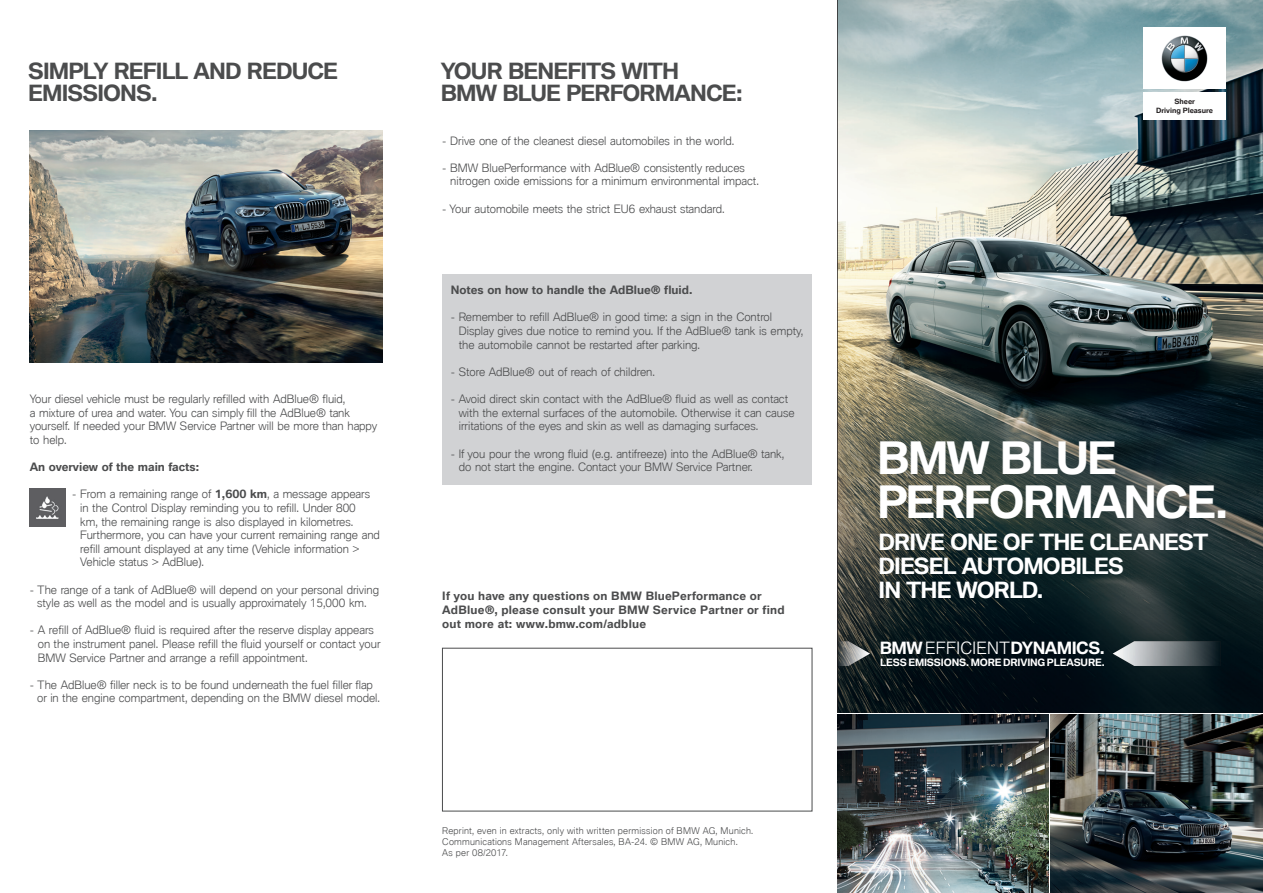
<style>
.page{position:relative;width:1263px;height:893px;background:#fff}
.page>*{position:absolute;margin:0;border:0;box-sizing:border-box;transform-origin:0 0}
.t1{font:700 43.5px/43.5px "BMW Type Global Pro";letter-spacing:-.045em;color:#fff}
.t2{font:700 21.75px/21.8px "BMW Type Global Pro";letter-spacing:-.04em;color:#4b4c4d}
.t3{font:700 21.75px/24px "BMW Type Global Pro";letter-spacing:-.04em;color:#fff}
.t4{font:700 16.5px "BMW Type Global Pro";letter-spacing:-.03em;color:#fff}
.t5{font:300 11.25px/13.6px "BMW Type Global Pro";color:#4b4c4d}
.t6{font:700 11.25px/13.6px "BMW Type Global Pro";letter-spacing:.015em;color:#4b4c4d}
.t7{font:700 9.9px "BMW Type Global Pro";letter-spacing:-.015em;color:#fff}
.t8{font:300 9px/11.2px "BMW Type Global Pro";letter-spacing:.025em;color:#4b4c4d}
.t9{font:700 7.05px/8.9px "BMW Type Global Pro";color:#231f20;text-align:center}
.s1{font-weight:700}
.s2{font-weight:300}
</style>
<div class="page">
<div style="left:442px;top:648px;width:370px;height:163px;background:#fff;border:1px solid #4b4c4d"></div>
<img style="left:30px;top:131px;width:353px;height:231px">
<div style="left:442px;top:274px;width:370px;height:211px;background:#d1d2d4"></div>
<img style="left:838px;top:0;width:425px;height:713px">
<img style="left:838px;top:715px;width:210px;height:178px">
<img style="left:1050px;top:715px;width:213px;height:178px">
<img style="left:30px;top:488px;width:36px;height:38px">
<img style="left:838px;top:641px;width:32px;height:25px">
<img style="left:1113px;top:641px;width:107px;height:25px">
<div style="left:1143px;top:92px;width:83px;height:28px;background:#fff"></div>
<div style="left:1143px;top:28px;width:83px;height:61px;background:#fff"></div>
<img style="left:1161px;top:35px;width:47px;height:47px">
<h2 class="t2" style="left:28px;top:61px;width:311px">SIMPLY REFILL AND REDUCE<br>EMISSIONS.</h2>
<p class="t5" style="left:30px;top:393px;width:349px">Your diesel vehicle must be regularly refilled with AdBlue® fluid,<br>a mixture of urea and water. You can simply fill the AdBlue® tank yourself. If needed your BMW Service Partner will be more than happy to help.</p>
<p class="t6" style="left:30px;top:460px;width:171px">An overview of the main facts:</p>
<p class="t5" style="left:80px;top:488px;width:301px;text-indent:-8px">- From a remaining range of <span class="s1">1,600 km</span>, a message appears in the Control Display reminding you to refill. Under 800<br>km, the remaining range is also displayed in kilometres.<br>Furthermore, you can have your current remaining range and refill amount displayed at any time (Vehicle information &gt; Vehicle status &gt; AdBlue).</p>
<p class="t5" style="left:30px;top:583px;width:351px;text-align:center">- The range of a tank of AdBlue® will depend on your personal driving style as well as the model and is usually approximately 15,000 km.</p>
<p class="t5" style="left:38px;top:624px;width:344px;text-indent:-8px">- A refill of AdBlue® fluid is required after the reserve display appears on the instrument panel. Please refill the fluid yourself or contact your<br>BMW Service Partner and arrange a refill appointment.</p>
<p class="t5" style="left:37px;top:678px;width:344px;text-indent:-7px">- The AdBlue® filler neck is to be found underneath the fuel filler flap or in the engine compartment, depending on the BMW diesel model.</p>
<h2 class="t2" style="left:441px;top:61px;width:303px">YOUR BENEFITS WITH<br>BMW BLUE PERFORMANCE:</h2>
<p class="t5" style="left:442px;top:134px;width:294px">- Drive one of the cleanest diesel automobiles in the world.</p>
<p class="t5" style="left:450px;top:162px;width:310px;text-indent:-8px">- BMW BluePerformance with AdBlue® consistently reduces nitrogen oxide emissions for a minimum environmental impact.</p>
<p class="t5" style="left:442px;top:202px;width:284px">- Your automobile meets the strict EU6 exhaust standard.</p>
<p class="t6" style="left:451px;top:284px;width:243px">Notes on how to handle the AdBlue® fluid.</p>
<p class="t5" style="left:459px;top:311px;width:346px;text-indent:-8px">- Remember to refill AdBlue® in good time: a sign in the Control<br>Display gives due notice to remind you. If the AdBlue® tank is empty, the automobile cannot be restarted after parking.</p>
<p class="t5" style="left:451px;top:366px;width:206px">- Store AdBlue® out of reach of children.</p>
<p class="t5" style="left:459px;top:393px;width:337px;text-indent:-8px">- Avoid direct skin contact with the AdBlue® fluid as well as contact with the external surfaces of the automobile. Otherwise it can cause irritations of the eyes and skin as well as damaging surfaces.</p>
<p class="t5" style="left:459px;top:447px;width:327px;text-indent:-8px">- If you pour the wrong fluid (e.g. antifreeze) into the AdBlue® tank, do not start the engine. Contact your BMW Service Partner.</p>
<p class="t6" style="left:442px;top:590px;width:344px">If you have any questions on BMW BluePerformance or<br>AdBlue®, please consult your BMW Service Partner or find out more at: www.bmw.com/adblue</p>
<p class="t8" style="left:442px;top:825px;width:313px">Reprint, even in extracts, only with written permission of BMW AG, Munich.<br>Communications Management Aftersales, BA-24. © BMW AG, Munich.<br>As per 08/2017.</p>
<p class="t9" style="left:1156px;top:97px;width:58px">Sheer<br>Driving Pleasure</p>
<h1 class="t1" style="left:877px;top:437px;width:353px">BMW BLUE<br>PERFORMANCE.</h1>
<h2 class="t3" style="left:878px;top:531px;width:331px">DRIVE ONE OF THE CLEANEST<br>DIESEL AUTOMOBILES<br>IN THE WORLD.</h2>
<h3 class="t4" style="left:880px;top:638px;width:227px">BMW <span class="s2">EFFICIENT</span>DYNAMICS.</h3>
<p class="t7" style="left:880px;top:657px;width:226px">LESS EMISSIONS. MORE DRIVING PLEASURE.</p>
</div>
